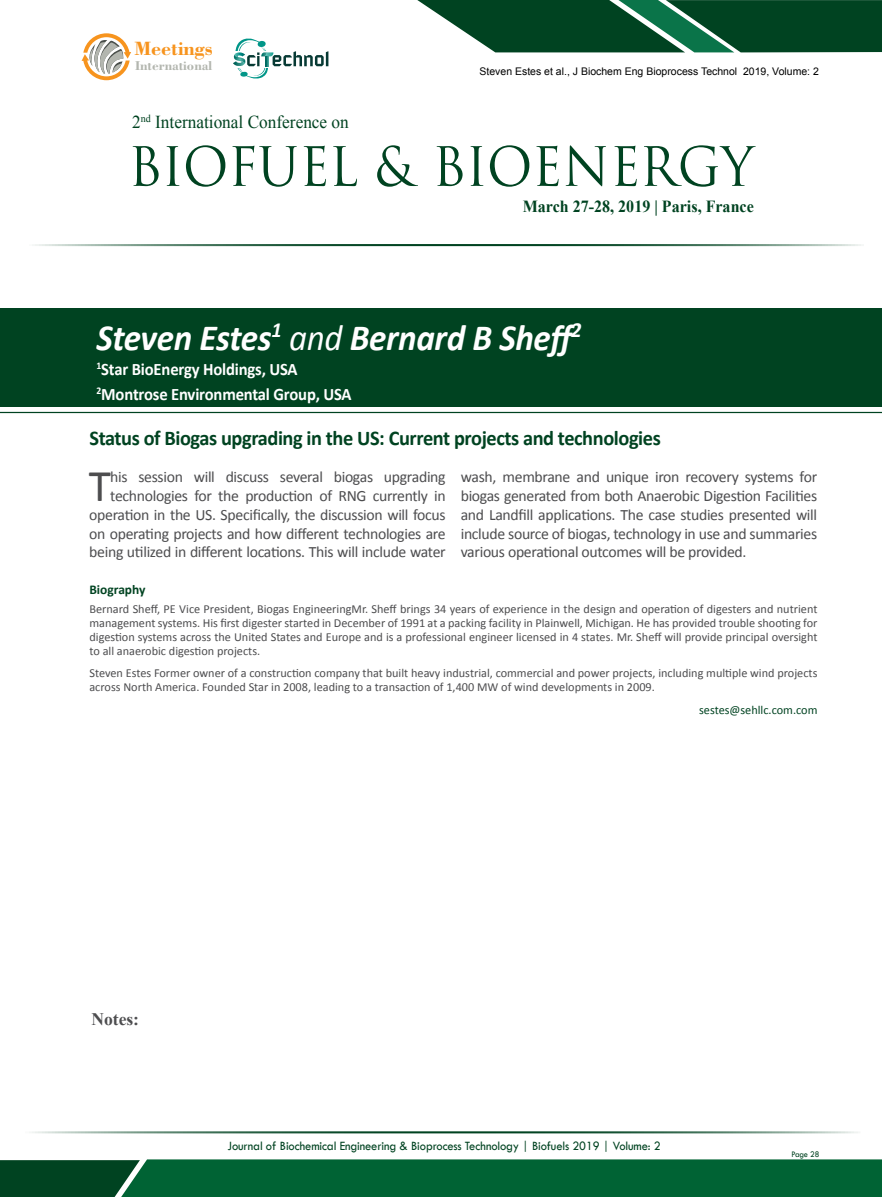
<style>
.page{position:relative;width:882px;height:1197px;background:#fff}
.page>*{position:absolute;margin:0;border:0;box-sizing:border-box;transform-origin:0 0}
.t1{font:52.85px "Trajan Pro 3";letter-spacing:-.015em;color:#004321;scale:.95 1}
.t2{font:45.5px "Calibri";color:#4d4d4f}
.t3{font:italic 700 37.1px "Calibri";letter-spacing:-.01em;color:#fff;scale:.95 1}
.t4{font:700 21px "Calibri";letter-spacing:-.02em;color:#004321}
.t5{font:700 20.3px "Bodoni BT";color:#f7941e}
.t6{font:18.2px "Times New Roman";color:#004321;scale:.95 1}
.t7{font:700 17.5px/25.2px "Calibri";letter-spacing:-.01em;color:#fff;scale:.95 1}
.t8{font:700 17.5px "Times New Roman";color:#4d4d4f}
.t9{font:700 16.97px "Times New Roman";color:#004321;scale:.95 1}
.t10{font:15.75px/18.9px "Calibri";letter-spacing:-.02em;color:#4d4d4f;text-align:right}
.t11{font:700 13.47px "Bodoni BT";color:#b3b6af}
.t12{font:700 13.47px "Calibri";color:#004321}
.t13{font:13.12px "Tw Cen";letter-spacing:-.01em;color:#004321;scale:.95 1}
.t14{font:12.25px/14px "Calibri";color:#4d4d4f;text-align:justify}
.t15{font:12.25px "Calibri";color:#004321}
.t16{font:10.5px "Arial";color:#000}
.t17{font:8.75px "Tw Cen";letter-spacing:-.02em;color:#004321;scale:.95 1}
.s1{font-weight:400}
</style>
<div class="page">
<hr style="left:25px;top:244px;width:839px;height:2px;background:#004321">
<svg style="left:0;top:1159px;width:882px;height:38px;background:#056135"></svg>
<hr style="left:22px;top:1131px;width:839px;height:2px;background:#004321">
<svg style="left:417px;top:0;width:465px;height:52px;background:#1f5e3f"></svg>
<svg style="left:82px;top:33px;width:49px;height:47px"></svg>
<svg style="left:233px;top:39px;width:95px;height:40px"></svg>
<div style="left:0;top:309px;width:882px;height:98px;background:#004321"></div>
<hr style="left:0;top:412px;width:882px;height:1px;background:#004321">
<h3 class="t5" style="left:135px;top:36px;width:80px">Meetings</h3>
<p class="t11" style="left:135px;top:57px;width:79px">International</p>
<p class="t16" style="left:479px;top:64px;width:341px">Steven Estes et al., J Biochem Eng Bioprocess Technol 2019, Volume: 2</p>
<h3 class="t6" style="left:132px;top:110px;width:230px">2<sup>nd</sup> International Conference on</h3>
<h1 class="t1" style="left:128px;top:130px;width:660px">BIOFUEL &amp; BIOENERGY</h1>
<h3 class="t9" style="left:523px;top:194px;width:245px">March 27-28, 2019 | Paris, France</h3>
<h3 class="t3" style="left:96px;top:314px;width:512px">Steven Estes<sup>1</sup> <span class="s1">and</span> Bernard B Sheff<sup>2</sup></h3>
<h3 class="t7" style="left:96px;top:356px;width:270px"><sup>1</sup>Star BioEnergy Holdings, USA<br><sup>2</sup>Montrose Environmental Group, USA</h3>
<h3 class="t4" style="left:89px;top:425px;width:573px">Status of Biogas upgrading in the US: Current projects and technologies</h3>
<p class="t10" style="left:89px;top:467px;width:358px">his session will discuss several biogas upgrading technologies for the production of RNG currently in operation in the US. Specifically, the discussion will focus on operating projects and how different technologies are being utilized in different locations. This will include water</p>
<p class="t10" style="left:461px;top:467px;width:358px;text-align:justify">wash, membrane and unique iron recovery systems for biogas generated from both Anaerobic Digestion Facilities and Landfill applications. The case studies presented will include source of biogas, technology in use and summaries various operational outcomes will be provided.</p>
<h2 class="t2" style="left:89px;top:457px;width:24px">T</h2>
<p class="t12" style="left:89px;top:581px;width:58px">Biography</p>
<p class="t14" style="left:89px;top:602px;width:730px">Bernard Sheff, PE Vice President, Biogas EngineeringMr. Sheff brings 34 years of experience in the design and operation of digesters and nutrient management systems. His first digester started in December of 1991 at a packing facility in Plainwell, Michigan. He has provided trouble shooting for digestion systems across the United States and Europe and is a professional engineer licensed in 4 states. Mr. Sheff will provide principal oversight to all anaerobic digestion projects.</p>
<p class="t14" style="left:89px;top:666px;width:730px">Steven Estes Former owner of a construction company that built heavy industrial, commercial and power projects, including multiple wind projects across North America. Founded Star in 2008, leading to a transaction of 1,400 MW of wind developments in 2009.</p>
<p class="t15" style="left:699px;top:702px;width:120px">sestes@sehllc.com.com</p>
<h3 class="t8" style="left:91px;top:1007px;width:49px">Notes:</h3>
<p class="t13" style="left:228px;top:1138px;width:458px">Journal of Biochemical Engineering &amp; Bioprocess Technology | Biofuels 2019 | Volume: 2</p>
<p class="t17" style="left:791px;top:1149px;width:31px">Page 28</p>
</div>
